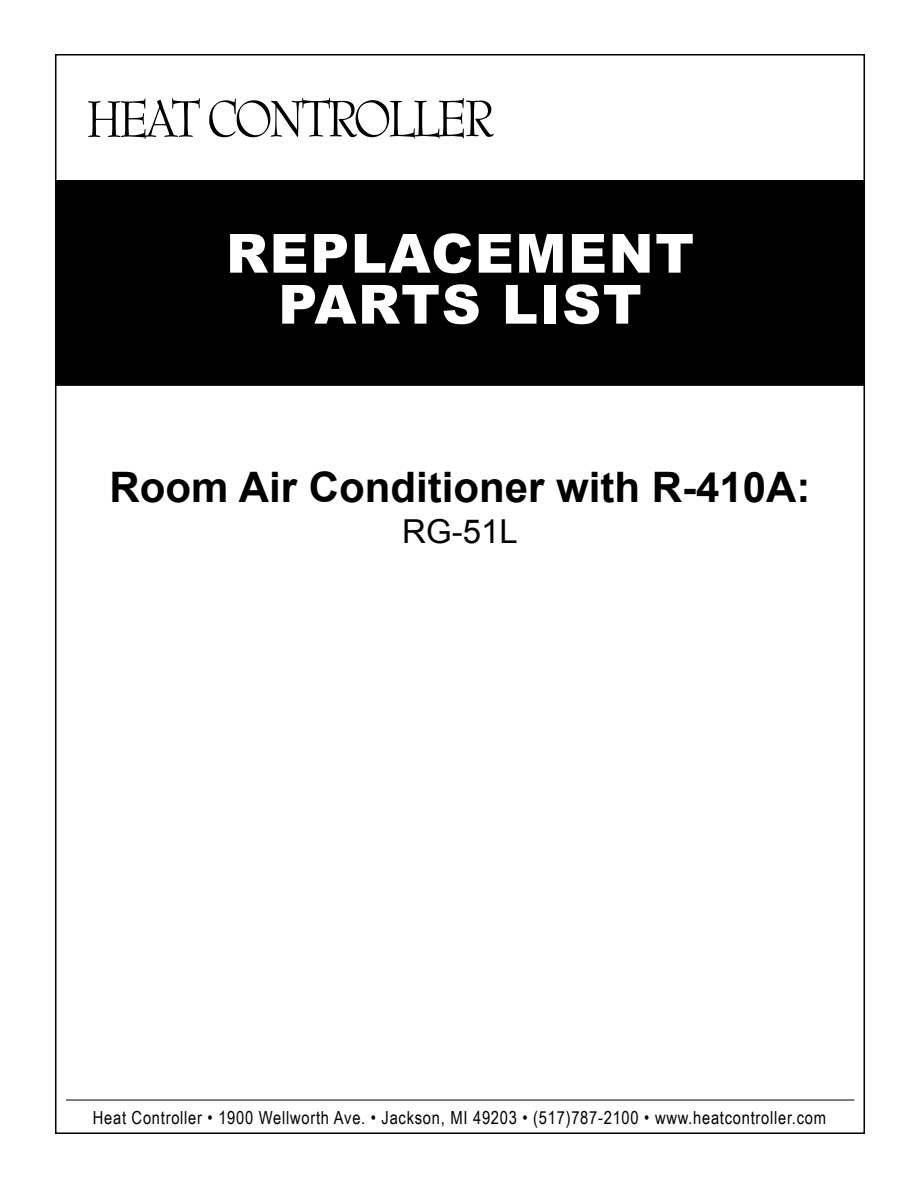
<style>
.page{position:relative;width:918px;height:1188px;background:#fff}
.page>*{position:absolute;margin:0;border:0;box-sizing:border-box;transform-origin:0 0}
.t1{font:900 54px/51px "Arial";letter-spacing:.03em;color:#fff;text-align:center}
.t2{font:700 42px "Arial";color:#000}
.t3{font:33px "Arial";color:#000}
.t4{font:18px "Arial Narrow";letter-spacing:.04em;color:#000}
</style>
<div class="page">
<hr style="left:66px;top:1100px;width:788px;height:1px;background:#000">
<div style="left:56px;top:181px;width:808px;height:204px;background:#000"></div>
<div style="left:55px;top:180px;width:810px;height:206px;border:2px solid #000"></div>
<svg style="left:88px;top:98px;width:112px;height:41px"></svg>
<svg style="left:209px;top:98px;width:285px;height:40px"></svg>
<h1 class="t1" style="left:226px;top:226px;width:470px">REPLACEMENT<br>PARTS LIST</h1>
<h2 class="t2" style="left:110px;top:460px;width:702px">Room Air Conditioner with R-410A:</h2>
<h3 class="t3" style="left:402px;top:510px;width:117px">RG-51L</h3>
<p class="t4" style="left:93px;top:1104px;width:735px">Heat Controller • 1900 Wellworth Ave. • Jackson, MI 49203 • (517)787-2100 • www.heatcontroller.com</p>
</div>
